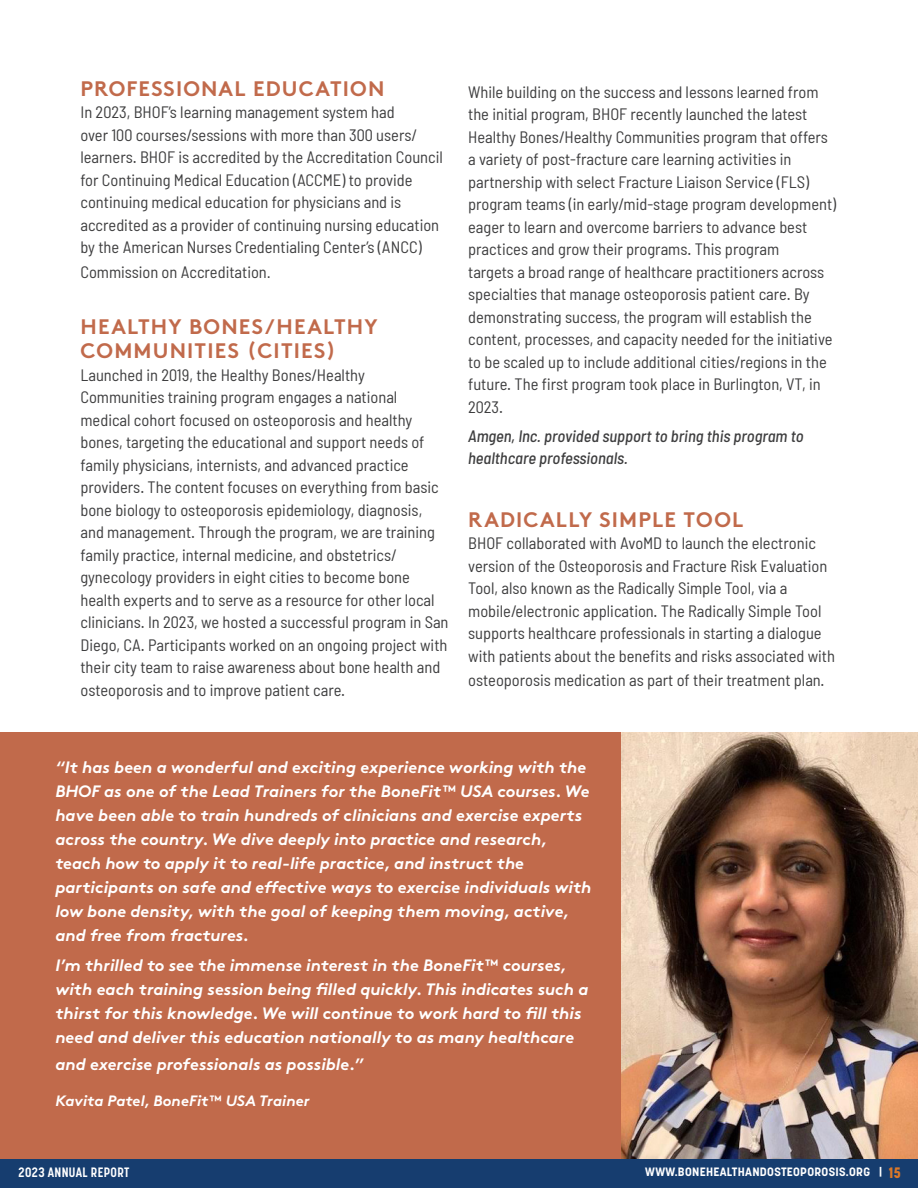
<style>
.page{position:relative;width:918px;height:1188px;background:#fff}
.page>*{position:absolute;margin:0;border:0;box-sizing:border-box;transform-origin:0 0}
.t1{font:700 21px/24.8px "Brown";letter-spacing:.055em;color:#c16a4b}
.t2{font:semi-condensed 16.5px/22.5px "Barlow";color:#3e3e3f}
.Paragraph_Style_1{font:italic 700 16.5px/24px "Brown";color:#fff}
.t3{font:italic 500 semi-condensed 16.5px/22.5px "Barlow";color:#3e3e3f}
.Paragraph_Style_1-2{font:italic 700 15px "Brown";color:#fff}
.t4{font:700 13.5px "Korolev Condensed";letter-spacing:.025em;color:#fff}
.t5{font:700 12px "Korolev";letter-spacing:.025em;color:#fff}
.s1{font-family:"Gotham";font-stretch:normal}
.s2{font-family:"Korolev Condensed";font-weight:800;font-size:15px;color:#db7829}
</style>
<div class="page">
<div style="left:0;top:1159px;width:918px;height:29px;background:#163d6f"></div>
<div style="left:0;top:732px;width:918px;height:427px;background:#c16a4b"></div>
<img style="left:621px;top:732px;width:297px;height:427px">
<p class="t1" style="left:81px;top:74px;width:305px">PROFESSIONAL EDUCATION</p>
<p class="t2" style="left:80px;top:101px;width:364px">In 2023, BHOF’s learning management system had<br>over 100 courses/sessions with more than 300 users/ learners. BHOF is accredited by the Accreditation Council for Continuing Medical Education (ACCME) to provide continuing medical education for physicians and is accredited as a provider of continuing nursing education by the American Nurses Credentialing Center’s (ANCC)</p>
<p class="t2" style="left:80px;top:261px;width:192px">Commission on Accreditation<span class="s1">.</span></p>
<p class="t1" style="left:81px;top:312px;width:299px">HEALTHY BONES/HEALTHY<br>COMMUNITIES (CITIES)</p>
<p class="t2" style="left:80px;top:363px;width:370px">Launched in 2019, the Healthy Bones/Healthy Communities training program engages a national medical cohort focused on osteoporosis and healthy bones, targeting the educational and support needs of family physicians, internists, and advanced practice providers. The content focuses on everything from basic bone biology to osteoporosis epidemiology, diagnosis, and management. Through the program, we are training family practice, internal medicine, and obstetrics/ gynecology providers in eight cities to become bone health experts and to serve as a resource for other local clinicians. In 2023, we hosted a successful program in San Diego, CA. Participants worked on an ongoing project with their city team to raise awareness about bone health and osteoporosis and to improve patient care.</p>
<p class="t2" style="left:468px;top:80px;width:370px">While building on the success and lessons learned from the initial program, BHOF recently launched the latest Healthy Bones/Healthy Communities program that offers a variety of post-fracture care learning activities in partnership with select Fracture Liaison Service (FLS) program teams (in early/mid-stage program development) eager to learn and overcome barriers to advance best practices and grow their programs. This program<br>targets a broad range of healthcare practitioners across specialties that manage osteoporosis patient care. By demonstrating success, the program will establish the content, processes, and capacity needed for the initiative to be scaled up to include additional cities/regions in the future. The first program took place in Burlington, VT, in 2023.</p>
<p class="t3" style="left:468px;top:423px;width:337px">Amgen, Inc. provided support to bring this program to healthcare professionals.</p>
<p class="t1" style="left:468px;top:505px;width:277px">RADICALLY SIMPLE TOOL</p>
<p class="t2" style="left:468px;top:531px;width:368px">BHOF collaborated with AvoMD to launch the electronic version of the Osteoporosis and Fracture Risk Evaluation Tool, also known as the Radically Simple Tool, via a mobile/electronic application. The Radically Simple Tool supports healthcare professionals in starting a dialogue with patients about the benefits and risks associated with</p>
<p class="t2" style="left:468px;top:669px;width:358px">osteoporosis medication as part of their treatment plan.</p>
<p class="Paragraph_Style_1" style="left:55px;top:753px;width:538px">“It has been a wonderful and exciting experience working with the BHOF as one of the Lead Trainers for the BoneFit™ USA courses. We have been able to train hundreds of clinicians and exercise experts across the country. We dive deeply into practice and research, teach how to apply it to real-life practice, and instruct the participants on safe and effective ways to exercise individuals with low bone density, with the goal of keeping them moving, active, and free from fractures.</p>
<p class="Paragraph_Style_1" style="left:55px;top:952px;width:535px">I’m thrilled to see the immense interest in the BoneFit™ courses, with each training session being filled quickly. This indicates such a thirst for this knowledge. We will continue to work hard to fill this need and deliver this education nationally to as many healthcare</p>
<p class="Paragraph_Style_1" style="left:55px;top:1051px;width:310px">and exercise professionals as possible.”</p>
<p class="Paragraph_Style_1-2" style="left:55px;top:1088px;width:256px">Kavita Patel, BoneFit™ USA Trainer</p>
<p class="t4" style="left:19px;top:1164px;width:112px">2023 ANNUAL REPORT</p>
<p class="t5" style="left:645px;top:1164px;width:257px">WWW.BONEHEALTHANDOSTEOPOROSIS.ORG | <span class="s2">15</span></p>
</div>
